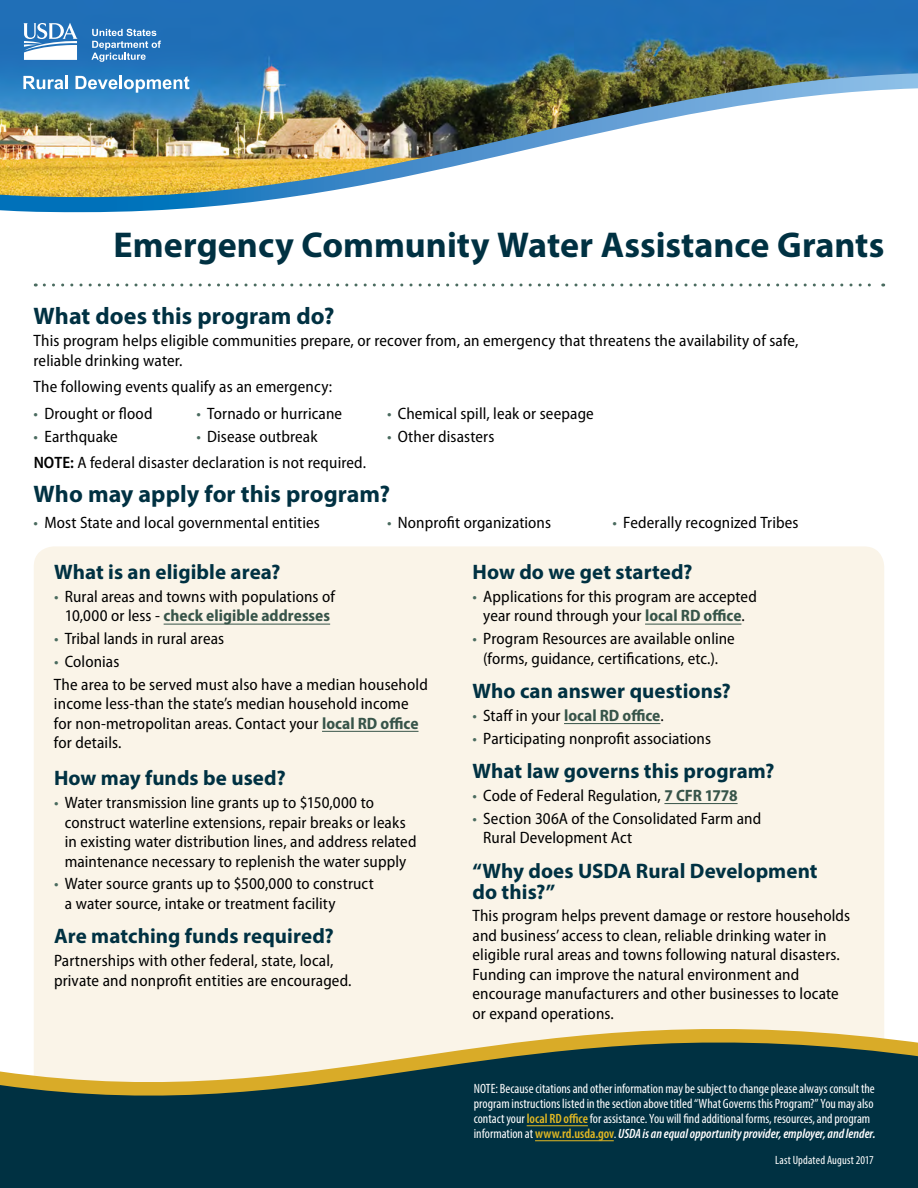
<style>
.page{position:relative;width:918px;height:1188px;background:#fff}
.page>*{position:absolute;margin:0;border:0;box-sizing:border-box;transform-origin:0 0}
.t1{font:700 36px "Myriad Pro";color:#003142}
.t2{font:700 24px "Myriad Pro";color:#003142}
.t3{font:700 21px/21px "Myriad Pro";letter-spacing:.005em;color:#003142}
.t4{font:semi-condensed 16.5px/19.5px "Myriad Pro";letter-spacing:.01em;color:#000}
.t5{font:700 semi-condensed 16.5px "Myriad Pro";color:#375449}
.t6{font:condensed 13.5px/15px "Myriad Pro";color:#fff}
.t7{font:condensed 12px "Myriad Pro";letter-spacing:.01em;color:#fff}
.s1{color:#4a6b5f}
.s2{font-weight:600}
.s3{font-weight:700;color:#375449}
.s4{font-weight:400;color:#4a6b5f}
.s5{font-weight:400;color:#000}
.s6{font-weight:600;color:#e3b923}
.s7{font-weight:600;font-style:italic}
</style>
<div class="page">
<img style="left:0;top:0;width:918px;height:73px">
<img style="left:0;top:73px;width:918px;height:139px">
<svg style="left:23px;top:76px;width:45px;height:13px"></svg>
<svg style="left:76px;top:76px;width:113px;height:17px"></svg>
<svg style="left:91px;top:29px;width:70px;height:33px;background:#5592c8"></svg>
<svg style="left:23px;top:23px;width:55px;height:37px"></svg>
<div style="left:34px;top:546px;width:850px;height:439px;background:#faf4e8"></div>
<div style="left:34px;top:985px;width:850px;height:14px;background:#faf4e8"></div>
<svg style="left:0;top:999px;width:918px;height:189px;background:#587271"></svg>
<svg style="left:44px;top:284px;width:840px;height:2px"></svg>
<hr style="left:164px;top:624px;width:166px;height:1px;background:#375449">
<hr style="left:322px;top:731px;width:97px;height:1px;background:#375449">
<hr style="left:645px;top:624px;width:96px;height:1px;background:#375449">
<hr style="left:564px;top:723px;width:96px;height:1px;background:#375449">
<hr style="left:664px;top:803px;width:74px;height:1px;background:#375449">
<hr style="left:527px;top:1125px;width:61px;height:1px;background:#e3b923">
<hr style="left:535px;top:1140px;width:79px;height:1px;background:#e3b923">
<h1 class="t1" style="left:113px;top:221px;width:772px">Emergency Community Water Assistance Grants</h1>
<h2 class="t2" style="left:34px;top:300px;width:302px">What does this program do?</h2>
<p class="t4" style="left:34px;top:332px;width:766px">This program helps eligible communities prepare, or recover from, an emergency that threatens the availability of safe, reliable drinking water.</p>
<p class="t4" style="left:34px;top:377px;width:300px">The following events qualify as an emergency:</p>
<p class="t4" style="left:34px;top:404px;width:120px"><span class="s1">•</span> Drought or flood</p>
<p class="t4" style="left:34px;top:427px;width:86px"><span class="s1">•</span> Earthquake</p>
<p class="t4" style="left:196px;top:404px;width:147px"><span class="s1">•</span> Tornado or hurricane</p>
<p class="t4" style="left:196px;top:427px;width:122px"><span class="s1">•</span> Disease outbreak</p>
<p class="t4" style="left:387px;top:404px;width:208px"><span class="s1">•</span> Chemical spill, leak or seepage</p>
<p class="t4" style="left:387px;top:427px;width:109px"><span class="s1">•</span> Other disasters</p>
<p class="t4" style="left:34px;top:454px;width:334px"><span class="s2">NOTE:</span> A federal disaster declaration is not required.</p>
<h2 class="t2" style="left:34px;top:478px;width:358px">Who may apply for this program?</h2>
<p class="t4" style="left:34px;top:513px;width:288px"><span class="s1">•</span> Most State and local governmental entities</p>
<p class="t4" style="left:387px;top:513px;width:166px"><span class="s1">•</span> Nonprofit organizations</p>
<p class="t4" style="left:612px;top:513px;width:188px"><span class="s1">•</span> Federally recognized Tribes</p>
<h3 class="t3" style="left:54px;top:561px;width:228px">What is an eligible area?</h3>
<p class="t4" style="left:54px;top:587px;width:282px;text-align:center"><span class="s1">•</span> Rural areas and towns with populations of<br>10,000 or less - <span class="s3">check eligible addresses</span></p>
<p class="t4" style="left:54px;top:629px;width:172px"><span class="s1">•</span> Tribal lands in rural areas</p>
<p class="t4" style="left:54px;top:652px;width:67px"><span class="s1">•</span> Colonias</p>
<p class="t4" style="left:54px;top:675px;width:375px">The area to be served must also have a median household income less-than the state’s median household income for non-metropolitan areas. Contact your <span class="s3">local RD office </span>for details.</p>
<h3 class="t3" style="left:54px;top:767px;width:233px">How may funds be used?</h3>
<p class="t4" style="left:65px;top:793px;width:353px;text-indent:-11px"><span class="s1">•</span> Water transmission line grants up to $150,000 to construct waterline extensions, repair breaks or leaks in existing water distribution lines, and address related maintenance necessary to replenish the water supply</p>
<p class="t4" style="left:65px;top:874px;width:311px;text-indent:-11px"><span class="s1">•</span> Water source grants up to $500,000 to construct a water source, intake or treatment facility</p>
<h3 class="t3" style="left:54px;top:925px;width:281px">Are matching funds required?</h3>
<p class="t4" style="left:54px;top:951px;width:299px">Partnerships with other federal, state, local, private and nonprofit entities are encouraged.</p>
<h3 class="t3" style="left:472px;top:561px;width:222px">How do we get started?</h3>
<p class="t4" style="left:472px;top:587px;width:286px;text-align:center"><span class="s1">•</span> Applications for this program are accepted year round through your <span class="s3">local RD office</span>.</p>
<p class="t4" style="left:472px;top:629px;width:264px;text-align:center"><span class="s1">•</span> Program Resources are available online (forms, guidance, certifications, etc.).</p>
<h3 class="t3" style="left:472px;top:680px;width:260px">Who can answer questions?</h3>
<p class="t5" style="left:472px;top:706px;width:193px"><span class="s4">•</span> <span class="s5">Staff in your</span> local RD office<span class="s5">.</span></p>
<p class="t4" style="left:472px;top:729px;width:240px"><span class="s1">•</span> Participating nonprofit associations</p>
<h3 class="t3" style="left:472px;top:760px;width:304px">What law governs this program?</h3>
<p class="t4" style="left:472px;top:786px;width:267px"><span class="s1">•</span> Code of Federal Regulation, <span class="s3">7 CFR 1778</span></p>
<p class="t4" style="left:483px;top:809px;width:279px;text-indent:-11px"><span class="s1">•</span> Section 306A of the Consolidated Farm and<br>Rural Development Act</p>
<h3 class="t3" style="left:472px;top:859px;width:347px">“Why does USDA Rural Development do this?”</h3>
<p class="t4" style="left:472px;top:907px;width:379px">This program helps prevent damage or restore households and business’ access to clean, reliable drinking water in eligible rural areas and towns following natural disasters.<br>Funding can improve the natural environment and encourage manufacturers and other businesses to locate or expand operations.</p>
<p class="t6" style="left:474px;top:1081px;width:403px">NOTE: Because citations and other information may be subject to change please always consult the program instructions listed in the section above titled “What Governs this Program?” You may also contact your <span class="s6">local RD office</span>for assistance. You will find additional forms, resources, and program information at <span class="s6">www.rd.usda.gov</span>. <span class="s7">USDA is an equal opportunity provider, employer, and lender.</span></p>
<p class="t7" style="left:775px;top:1153px;width:100px">Last Updated August 2017</p>
</div>
